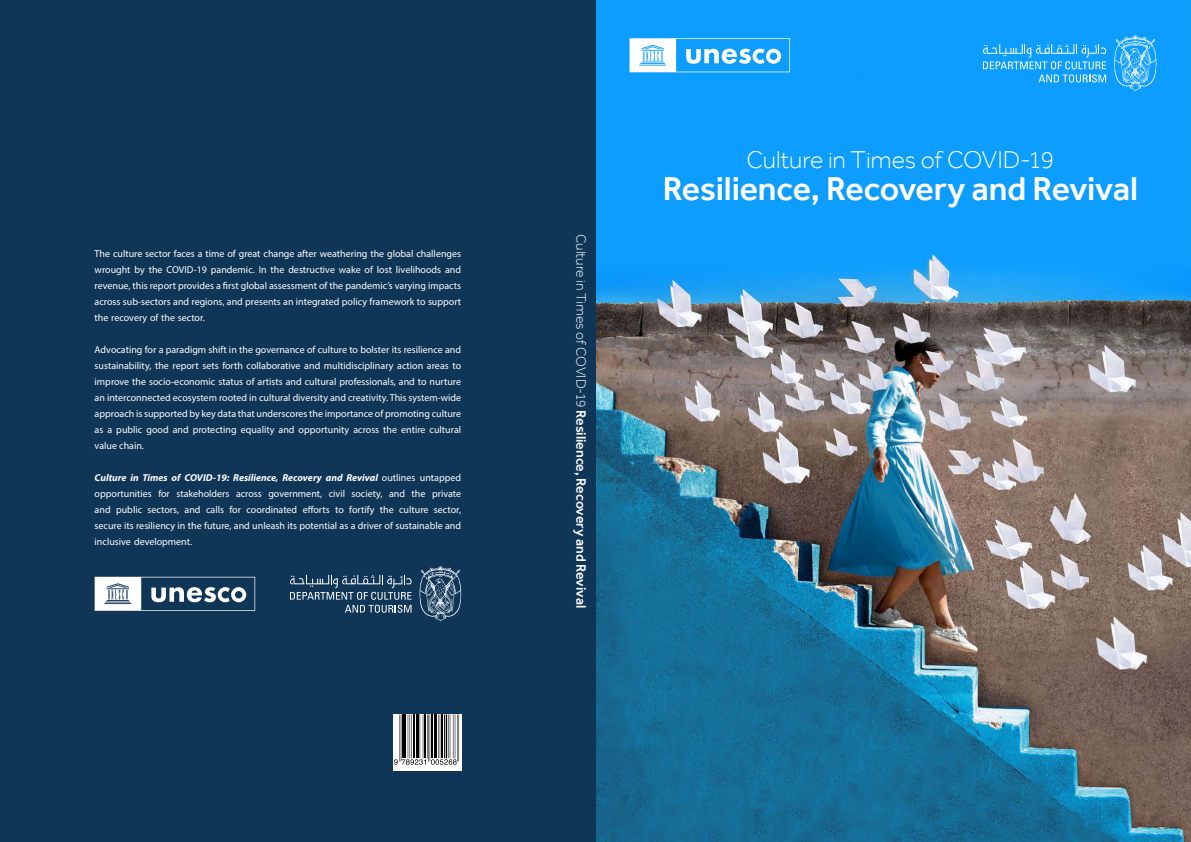
<style>
.page{position:relative;width:1191px;height:842px;background:#fff}
.page>*{position:absolute;margin:0;border:0;box-sizing:border-box;transform-origin:0 0}
.t1{font:500 34px "Effra";letter-spacing:-.005em;color:#fff}
.t2{font:300 25px "Effra";letter-spacing:-.005em;color:#fff}
.t3{font:500 14px "Effra";color:#fff}
.t4{font:10px/16px "Myriad Pro";color:#fff;text-align:justify}
.s1{font-weight:700;font-style:italic}
.s2{font-weight:300}
</style>
<div class="page">
<div style="left:0;top:0;width:567px;height:842px;background:#0f3557"></div>
<img style="left:595px;top:0;width:596px;height:842px">
<div style="left:567px;top:0;width:28px;height:842px;background:#0f3557"></div>
<svg style="left:290px;top:575px;width:121px;height:38px"></svg>
<svg style="left:419px;top:566px;width:42px;height:55px"></svg>
<svg style="left:629px;top:38px;width:161px;height:34px"></svg>
<svg style="left:95px;top:577px;width:160px;height:34px"></svg>
<svg style="left:983px;top:44px;width:123px;height:39px;background:#36adfe"></svg>
<svg style="left:1113px;top:35px;width:43px;height:56px;background:#44b3fe"></svg>
<svg style="left:393px;top:714px;width:68px;height:57px;background:#e1e1e1"></svg>
<hr style="left:399px;top:714px;width:1px;height:47px;background:#000">
<hr style="left:401px;top:714px;width:1px;height:47px;background:#000">
<hr style="left:402px;top:714px;width:2px;height:44px;background:#000">
<hr style="left:404px;top:714px;width:2px;height:44px;background:#000">
<hr style="left:408px;top:714px;width:1px;height:44px;background:#000">
<hr style="left:409px;top:714px;width:1px;height:44px;background:#000">
<hr style="left:411px;top:714px;width:1px;height:44px;background:#000">
<hr style="left:413px;top:714px;width:1px;height:44px;background:#000">
<hr style="left:416px;top:714px;width:1px;height:44px;background:#000">
<hr style="left:418px;top:714px;width:1px;height:44px;background:#000">
<hr style="left:419px;top:714px;width:1px;height:44px;background:#000">
<hr style="left:423px;top:714px;width:1px;height:44px;background:#000">
<hr style="left:424px;top:714px;width:2px;height:44px;background:#000">
<hr style="left:427px;top:714px;width:1px;height:44px;background:#000">
<hr style="left:428px;top:714px;width:1px;height:47px;background:#000">
<hr style="left:430px;top:714px;width:1px;height:47px;background:#000">
<hr style="left:431px;top:714px;width:2px;height:44px;background:#000">
<hr style="left:434px;top:714px;width:1px;height:44px;background:#000">
<hr style="left:435px;top:714px;width:2px;height:44px;background:#000">
<hr style="left:438px;top:714px;width:1px;height:44px;background:#000">
<hr style="left:440px;top:714px;width:1px;height:44px;background:#000">
<hr style="left:441px;top:714px;width:2px;height:44px;background:#000">
<hr style="left:444px;top:714px;width:1px;height:44px;background:#000">
<hr style="left:446px;top:714px;width:1px;height:44px;background:#000">
<hr style="left:448px;top:714px;width:1px;height:44px;background:#000">
<hr style="left:450px;top:714px;width:1px;height:44px;background:#000">
<hr style="left:453px;top:714px;width:1px;height:44px;background:#000">
<hr style="left:455px;top:714px;width:1px;height:44px;background:#000">
<hr style="left:457px;top:714px;width:1px;height:47px;background:#000">
<hr style="left:458px;top:714px;width:1px;height:47px;background:#000">
<svg style="left:394px;top:759px;width:62px;height:6px"></svg>
<p class="t4" style="left:95px;top:245px;width:368px">The culture sector faces a time of great change after weathering the global challenges wrought by the COVID-19 pandemic. In the destructive wake of lost livelihoods and revenue, this report provides a first global assessment of the pandemic’s varying impacts across sub-sectors and regions, and presents an integrated policy framework to support the recovery of the sector.</p>
<p class="t4" style="left:95px;top:341px;width:368px">Advocating for a paradigm shift in the governance of culture to bolster its resilience and sustainability, the report sets forth collaborative and multidisciplinary action areas to improve the socio-economic status of artists and cultural professionals, and to nurture an interconnected ecosystem rooted in cultural diversity and creativity. This system-wide approach is supported by key data that underscores the importance of promoting culture as a public good and protecting equality and opportunity across the entire cultural value chain.</p>
<p class="t4" style="left:95px;top:469px;width:368px"><span class="s1">Culture in Times of COVID-19: Resilience, Recovery and Revival</span> outlines untapped opportunities for stakeholders across government, civil society, and the private and public sectors, and calls for coordinated efforts to fortify the culture sector, secure its resiliency in the future, and unleash its potential as a driver of sustainable and inclusive development.</p>
<h3 class="t3" style="left:589px;top:234px;width:375px;rotate:90deg"><span class="s2">Culture in Times of COVID-19</span> Resilience, Recovery and Revival</h3>
<h2 class="t2" style="left:746px;top:145px;width:309px">Culture in Times of COVID-19</h2>
<h1 class="t1" style="left:662px;top:169px;width:477px">Resilience, Recovery and Revival</h1>
</div>
